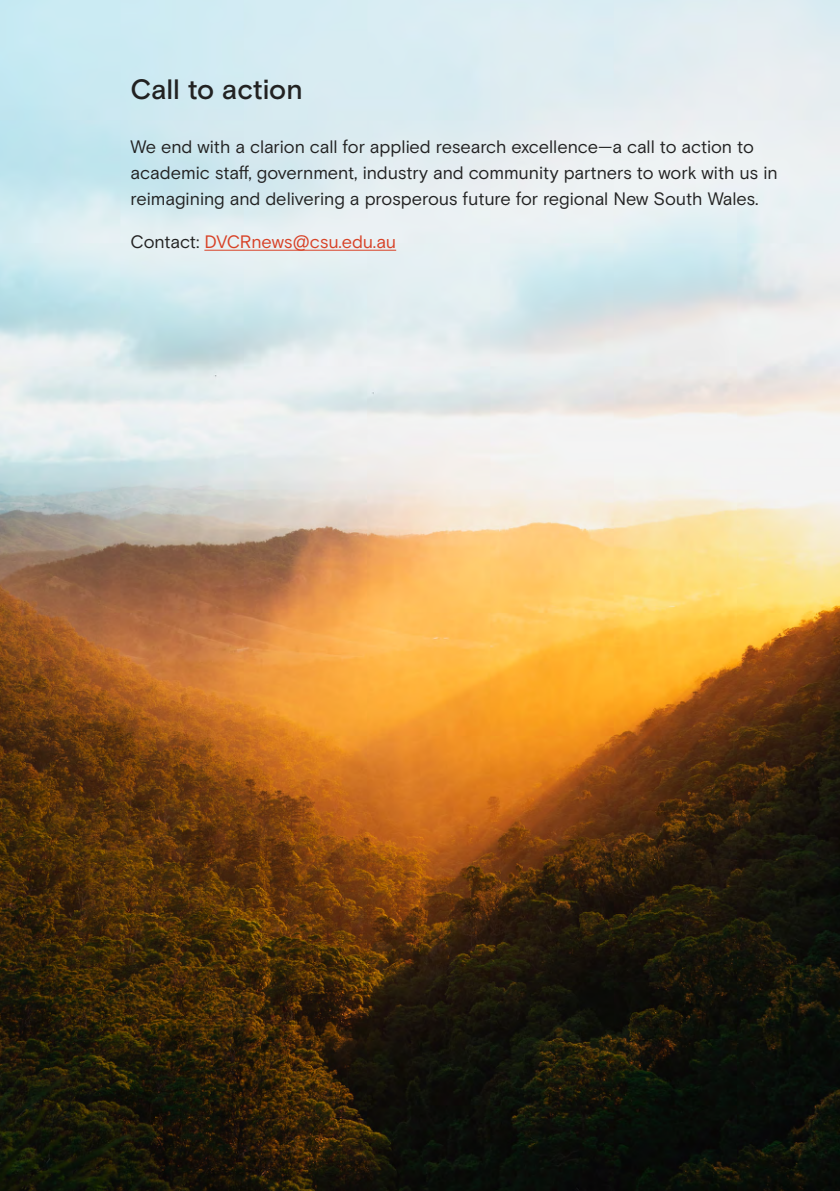
<style>
.page{position:relative;width:840px;height:1191px;background:#fff}
.page>*{position:absolute;margin:0;border:0;box-sizing:border-box;transform-origin:0 0}
.t1{font:500 28px "Basis Grotesque";letter-spacing:-.005em;color:#222}
.t2{font:18px/26px "Basis Grotesque";letter-spacing:-.005em;color:#222}
.t3{font:18px "Basis Grotesque";letter-spacing:-.01em;color:#d84126}
.s1{color:#222}
</style>
<div class="page">
<img style="left:0;top:0;width:839px;height:1191px">
<hr style="left:204px;top:250px;width:192px;height:1px;background:#d84126">
<h1 class="t1" style="left:130px;top:73px;width:174px">Call to action</h1>
<p class="t2" style="left:130px;top:134px;width:648px">We end with a clarion call for applied research excellence—a call to action to academic staff, government, industry and community partners to work with us in reimagining and delivering a prosperous future for regional New South Wales.</p>
<p class="t3" style="left:130px;top:231px;width:267px"><span class="s1">Contact:</span> DVCRnews@csu.edu.au</p>
</div>
